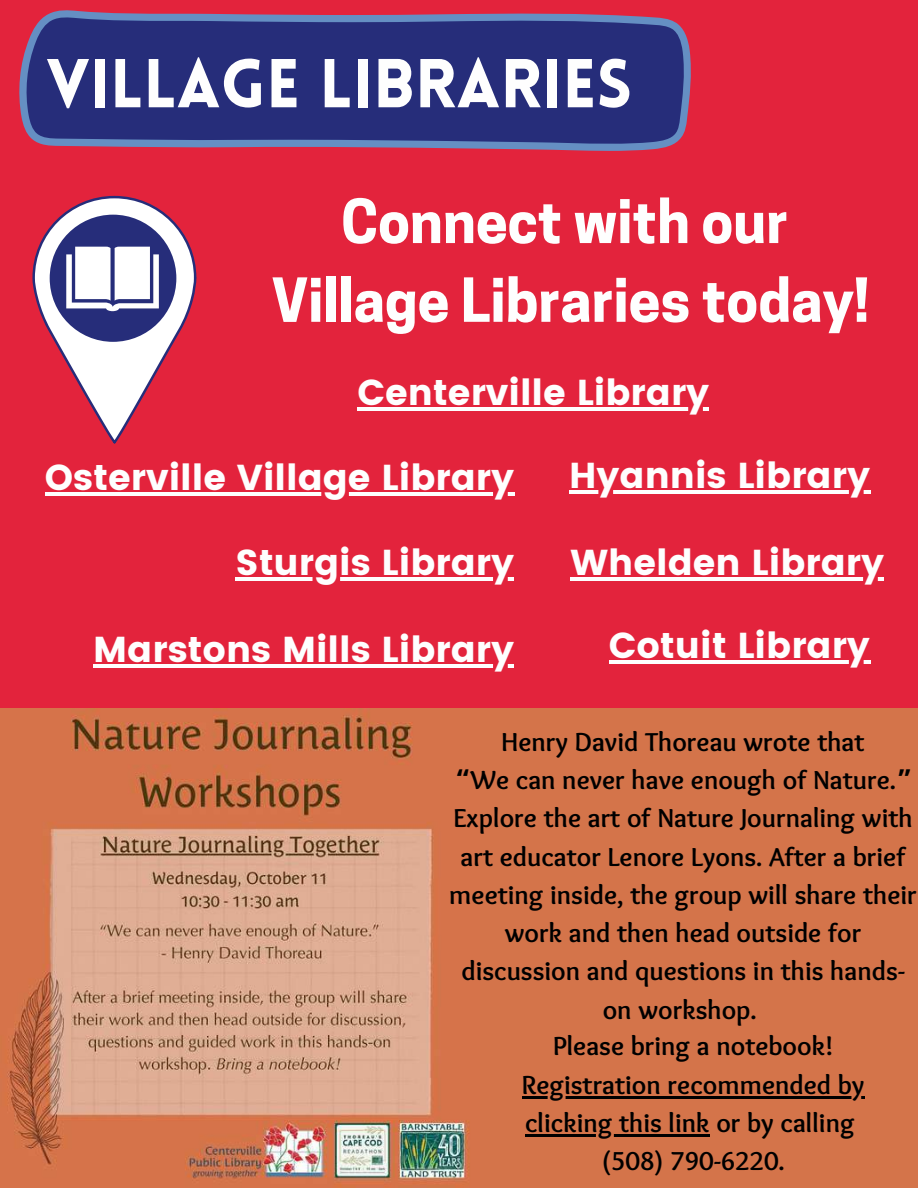
<style>
.page{position:relative;width:918px;height:1188px;background:#e3233c}
.page>*{position:absolute;margin:0;border:0;box-sizing:border-box;transform-origin:0 0}
.t1{font:900 67.5px "Lovelo";color:#fefefe}
.t2{font:700 57px/78.8px "Cooper Hewitt";color:#fefefe;text-align:center}
.t3{font:36px "Poppins";color:#fefefe}
.t4{font:700 27px "Sukar";color:#000}
.s1{font-family:"Noto Sans Gurmukhi"}
</style>
<div class="page">
<svg style="left:32px;top:196px;width:164px;height:247px"></svg>
<svg style="left:19px;top:10px;width:672px;height:141px;background:#3a377e"></svg>
<div style="left:0;top:709px;width:918px;height:479px;background:#d4744a"></div>
<hr style="left:45px;top:492px;width:469px;height:4px;background:#fefefe">
<hr style="left:358px;top:407px;width:351px;height:4px;background:#fefefe">
<hr style="left:609px;top:660px;width:261px;height:4px;background:#fefefe">
<hr style="left:569px;top:490px;width:301px;height:3px;background:#fefefe">
<hr style="left:571px;top:577px;width:313px;height:4px;background:#fefefe">
<svg style="left:235px;top:577px;width:279px;height:4px"></svg>
<hr style="left:93px;top:664px;width:421px;height:4px;background:#fefefe">
<img style="left:7px;top:715px;width:463px;height:473px">
<hr style="left:522px;top:1096px;width:343px;height:2px;background:#000">
<hr style="left:525px;top:1134px;width:185px;height:2px;background:#000">
<h1 class="t1" style="left:47px;top:57px;width:587px">VILLAGE LIBRARIES</h1>
<h2 class="t2" style="left:272px;top:189px;width:599px">Connect with our<br>Village Libraries today!</h2>
<h3 class="t3" style="left:358px;top:372px;width:353px">Centerville Library</h3>
<h3 class="t3" style="left:45px;top:457px;width:471px">Osterville Village Library</h3>
<h3 class="t3" style="left:569px;top:454px;width:303px">Hyannis Library</h3>
<h3 class="t3" style="left:235px;top:542px;width:280px">Sturgis Library</h3>
<h3 class="t3" style="left:571px;top:542px;width:315px">Whelden Library</h3>
<h3 class="t3" style="left:93px;top:629px;width:422px">Marstons Mills Library</h3>
<h3 class="t3" style="left:609px;top:624px;width:263px">Cotuit Library</h3>
<p class="t4" style="left:502px;top:726px;width:365px">Henry David Thoreau wrote that</p>
<p class="t4" style="left:455px;top:765px;width:458px"><span class="s1">“</span>We can never have enough of Nature.<span class="s1">”</span></p>
<p class="t4" style="left:453px;top:803px;width:461px">Explore the art of Nature Journaling with</p>
<p class="t4" style="left:461px;top:841px;width:446px">art educator Lenore Lyons. After a brief</p>
<p class="t4" style="left:449px;top:879px;width:469px">meeting inside, the group will share their</p>
<p class="t4" style="left:505px;top:918px;width:358px">work and then head outside for</p>
<p class="t4" style="left:461px;top:956px;width:445px">discussion and questions in this hands-</p>
<p class="t4" style="left:603px;top:994px;width:156px">on workshop.</p>
<p class="t4" style="left:553px;top:1031px;width:282px">Please bring a notebook!</p>
<p class="t4" style="left:522px;top:1069px;width:344px">Registration recommended by</p>
<p class="t4" style="left:525px;top:1107px;width:331px">clicking this link or by calling</p>
<p class="t4" style="left:602px;top:1146px;width:185px">(508) 790-6220.</p>
</div>
